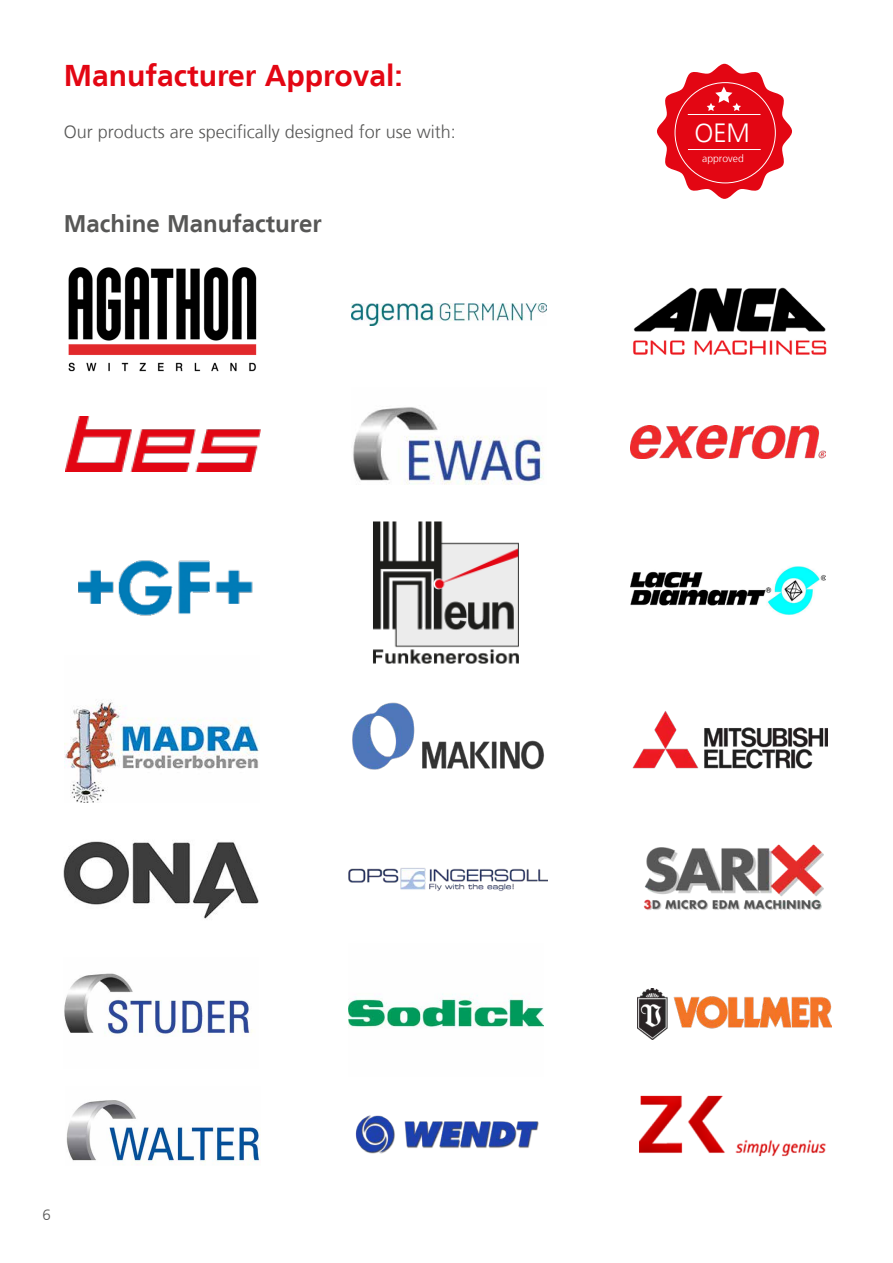
<style>
.page{position:relative;width:893px;height:1263px;background:#fff}
.page>*{position:absolute;margin:0;border:0;box-sizing:border-box;transform-origin:0 0}
.t1{font:700 30px "Frutiger LT";color:#e30613}
.t2{font:300 26.4px "Frutiger LT";color:#fff}
.t3{font:700 24px "Frutiger LT";color:#575756}
.t4{font:300 18px "Frutiger LT";color:#575756}
.t5{font:300 15px "Frutiger LT";color:#575756}
.t6{font:300 10.35px "Frutiger LT";color:#fff}
</style>
<div class="page">
<svg style="left:657px;top:64px;width:135px;height:135px"></svg>
<img style="left:631px;top:566px;width:194px;height:49px">
<img style="left:630px;top:425px;width:195px;height:33px">
<img style="left:78px;top:560px;width:175px;height:56px">
<img style="left:355px;top:1115px;width:184px;height:39px">
<img style="left:66px;top:1100px;width:194px;height:65px">
<img style="left:64px;top:802px;width:195px;height:117px">
<img style="left:643px;top:844px;width:180px;height:66px">
<img style="left:373px;top:521px;width:146px;height:143px">
<img style="left:348px;top:868px;width:199px;height:23px">
<img style="left:349px;top:993px;width:195px;height:35px">
<img style="left:637px;top:989px;width:195px;height:50px">
<img style="left:64px;top:973px;width:189px;height:64px">
<img style="left:353px;top:407px;width:191px;height:78px">
<img style="left:352px;top:702px;width:192px;height:68px">
<img style="left:632px;top:711px;width:196px;height:57px">
<img style="left:351px;top:304px;width:196px;height:21px">
<img style="left:65px;top:416px;width:195px;height:55px">
<img style="left:68px;top:267px;width:189px;height:105px">
<img style="left:639px;top:1095px;width:187px;height:62px">
<img style="left:633px;top:287px;width:194px;height:68px">
<img style="left:64px;top:700px;width:195px;height:102px">
<h1 class="t1" style="left:64px;top:58px;width:340px">Manufacturer Approval:</h1>
<p class="t4" style="left:64px;top:121px;width:394px">Our products are specifically designed for use with:</p>
<h3 class="t3" style="left:64px;top:209px;width:260px">Machine Manufacturer</h3>
<h2 class="t2" style="left:694px;top:118px;width:57px">OEM</h2>
<p class="t6" style="left:702px;top:152px;width:43px">approved</p>
<p class="t5" style="left:43px;top:1207px;width:10px">6</p>
</div>
